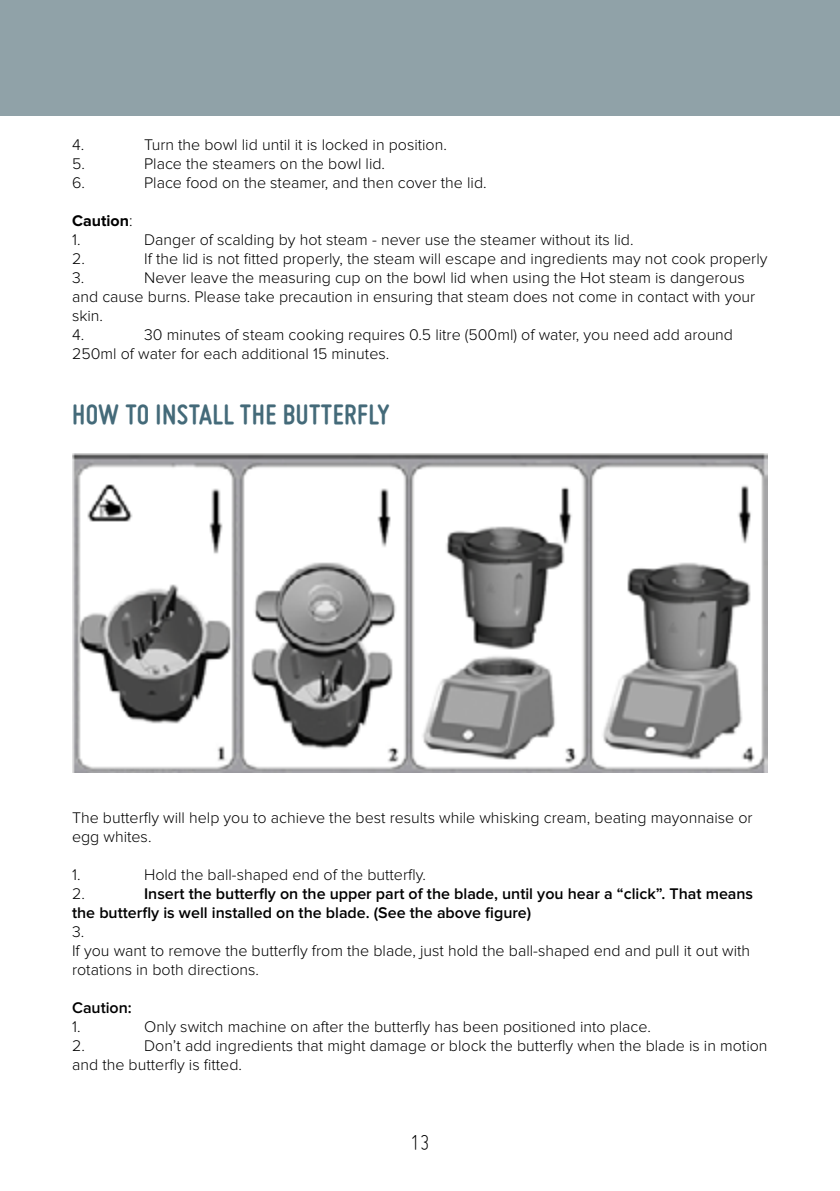
<style>
.page{position:relative;width:840px;height:1191px;background:#fff}
.page>*{position:absolute;margin:0;border:0;box-sizing:border-box;transform-origin:0 0}
.t1{font:700 30px "Miso";letter-spacing:.015em;color:#446a79}
.t2{font:300 24px "Miso";color:#000}
.t3{font:300 16px/19px "Proxima Nova";color:#000}
.t4{font:600 16px/19px "Proxima Nova";color:#000}
.t5{font:700 16px/19px "Proxima Nova";color:#000}
.s1{font-weight:300}
</style>
<div class="page">
<div style="left:0;top:0;width:839px;height:116px;background:#90a2a8"></div>
<img style="left:72px;top:453px;width:695px;height:320px">
<p class="t3" style="left:72px;top:136px;width:14px">4.</p>
<p class="t3" style="left:144px;top:136px;width:304px">Turn the bowl lid until it is locked in position.</p>
<p class="t3" style="left:72px;top:155px;width:14px">5.</p>
<p class="t3" style="left:144px;top:155px;width:242px">Place the steamers on the bowl lid.</p>
<p class="t3" style="left:72px;top:174px;width:14px">6.</p>
<p class="t3" style="left:144px;top:174px;width:344px">Place food on the steamer, and then cover the lid.</p>
<p class="t5" style="left:72px;top:212px;width:62px">Caution<span class="s1">:<br>1.</span></p>
<p class="t3" style="left:144px;top:231px;width:490px">Danger of scalding by hot steam - never use the steamer without its lid.</p>
<p class="t3" style="left:72px;top:250px;width:14px">2.</p>
<p class="t3" style="left:144px;top:250px;width:624px">If the lid is not fitted properly, the steam will escape and ingredients may not cook properly</p>
<p class="t3" style="left:72px;top:269px;width:14px">3.</p>
<p class="t3" style="left:72px;top:269px;width:684px;text-indent:72px">Never leave the measuring cup on the bowl lid when using the Hot steam is dangerous and cause burns. Please take precaution in ensuring that steam does not come in contact with your skin.<br>4.</p>
<p class="t3" style="left:72px;top:326px;width:662px;text-indent:72px">30 minutes of steam cooking requires 0.5 litre (500ml) of water, you need add around<br>250ml of water for each additional 15 minutes.</p>
<h1 class="t1" style="left:72px;top:397px;width:318px">HOW TO INSTALL THE BUTTERFLY</h1>
<p class="t3" style="left:72px;top:809px;width:681px">The butterfly will help you to achieve the best results while whisking cream, beating mayonnaise or egg whites.</p>
<p class="t3" style="left:72px;top:866px;width:10px">1.</p>
<p class="t3" style="left:144px;top:866px;width:283px">Hold the ball-shaped end of the butterfly.</p>
<p class="t3" style="left:72px;top:885px;width:14px">2.</p>
<p class="t4" style="left:72px;top:885px;width:682px;text-indent:72px">Insert the butterfly on the upper part of the blade, until you hear a “click”. That means the butterfly is well installed on the blade. (See the above figure)</p>
<p class="t3" style="left:72px;top:923px;width:679px">3.<br>If you want to remove the butterfly from the blade, just hold the ball-shaped end and pull it out with rotations in both directions.</p>
<p class="t4" style="left:72px;top:999px;width:61px">Caution:</p>
<p class="t3" style="left:72px;top:1017px;width:10px">1.</p>
<p class="t3" style="left:144px;top:1017px;width:508px">Only switch machine on after the butterfly has been positioned into place.</p>
<p class="t3" style="left:72px;top:1036px;width:14px">2.</p>
<p class="t3" style="left:72px;top:1036px;width:696px;text-indent:72px">Don’t add ingredients that might damage or block the butterfly when the blade is in motion and the butterfly is fitted.</p>
<h2 class="t2" style="left:410px;top:1129px;width:21px">13</h2>
</div>
